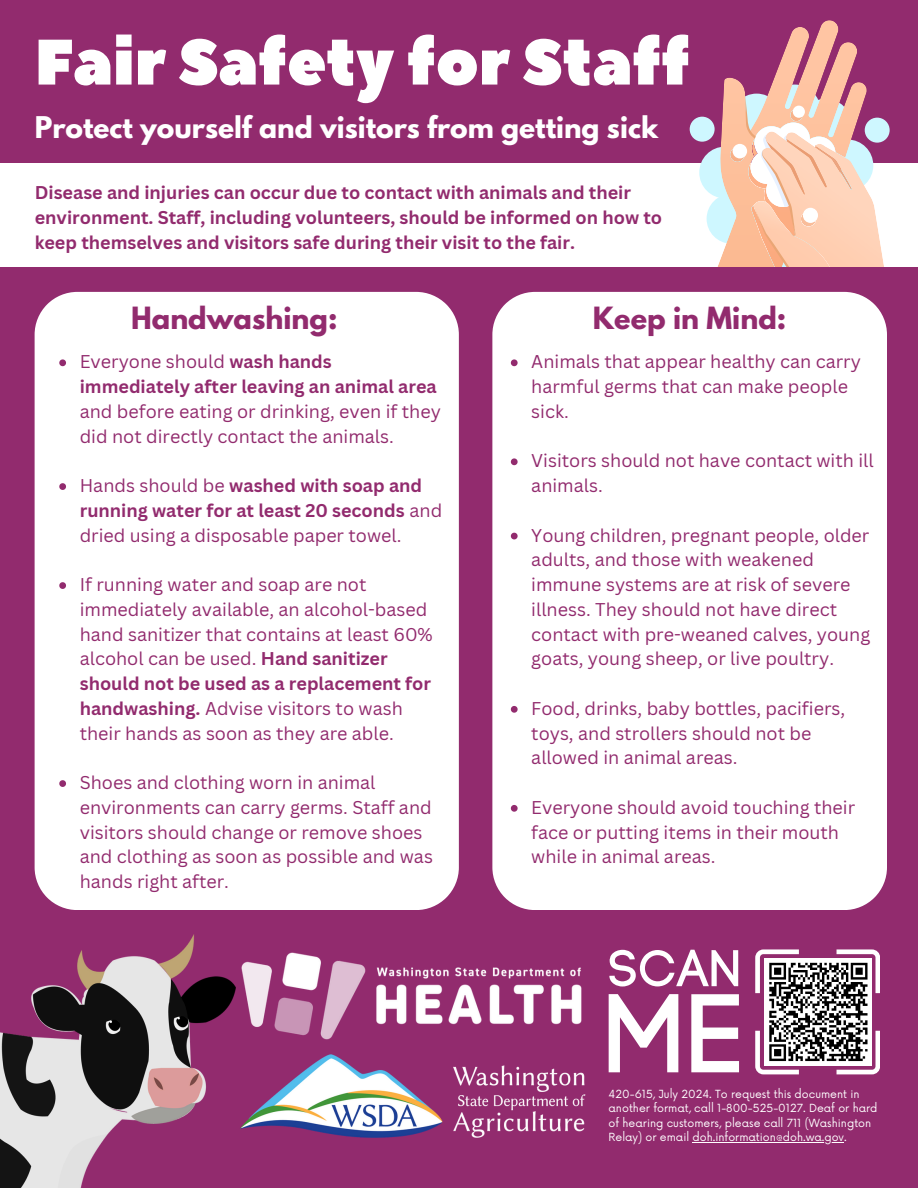
<style>
.page{position:relative;width:918px;height:1188px;background:#922b6e}
.page>*{position:absolute;margin:0;border:0;box-sizing:border-box;transform-origin:0 0}
.t1{font:64.2px "Peace Sans";color:#fff}
.t2{font:700 27.15px "League Spartan";color:#922b6e}
.t3{font:700 26.55px "League Spartan";color:#fff}
.t4{font:18px/24.8px "Canva Sans";color:#922b6e}
.t5{font:700 18px/24.8px "Canva Sans";color:#922b6e}
.t6{font:10.95px/14.5px "Now";color:#fff}
.s1{font-weight:700}
</style>
<div class="page">
<div style="left:0;top:163px;width:918px;height:104px;background:#fff"></div>
<svg style="left:707px;top:194px;width:49px;height:50px;background:#dfe0d6"></svg>
<div style="left:865px;top:118px;width:25px;height:25px;background:#cef7ff;border-radius:50%"></div>
<div style="left:690px;top:117px;width:25px;height:25px;background:#cef7ff;border-radius:50%"></div>
<svg style="left:699px;top:147px;width:52px;height:51px;background:#e5dbcd"></svg>
<div style="left:731px;top:94px;width:51px;height:51px;background:#fec39f;border-radius:50%"></div>
<div style="left:822px;top:140px;width:51px;height:51px;background:#cef7ff;border-radius:50%"></div>
<svg style="left:769px;top:85px;width:51px;height:51px"></svg>
<svg style="left:822px;top:20px;width:15px;height:4px"></svg>
<svg style="left:730px;top:147px;width:15px;height:15px"></svg>
<div style="left:733px;top:144px;width:14px;height:14px;background:#fff;border-radius:50%"></div>
<svg style="left:745px;top:95px;width:116px;height:171px;background:#f8ceb5"></svg>
<div style="left:803px;top:208px;width:15px;height:15px;background:#fff;border-radius:50%"></div>
<div style="left:35px;top:292px;width:424px;height:618px;background:#fff"></div>
<div style="left:492px;top:292px;width:395px;height:618px;background:#fff"></div>
<img style="left:235px;top:952px;width:347px;height:88px">
<svg style="left:609px;top:950px;width:129px;height:37px"></svg>
<svg style="left:609px;top:994px;width:69px;height:78px"></svg>
<svg style="left:691px;top:994px;width:48px;height:78px"></svg>
<img style="left:240px;top:1054px;width:346px;height:84px">
<svg style="left:755px;top:949px;width:125px;height:125px;background:#9d8d97"></svg>
<img style="left:0;top:935px;width:235px;height:253px">
<svg style="left:59px;top:359px;width:7px;height:7px"></svg>
<svg style="left:59px;top:483px;width:7px;height:7px"></svg>
<svg style="left:59px;top:582px;width:7px;height:7px"></svg>
<svg style="left:59px;top:780px;width:7px;height:7px"></svg>
<svg style="left:511px;top:359px;width:7px;height:7px"></svg>
<svg style="left:511px;top:458px;width:7px;height:7px"></svg>
<svg style="left:511px;top:533px;width:7px;height:6px"></svg>
<svg style="left:511px;top:706px;width:7px;height:7px"></svg>
<svg style="left:511px;top:805px;width:7px;height:7px"></svg>
<hr style="left:693px;top:1142px;width:151px;height:1px;background:#fff">
<h3 class="t1" style="left:35px;top:20px;width:657px">Fair Safety for Staff</h3>
<h2 class="t3" style="left:35px;top:115px;width:625px">Protect yourself and visitors from getting sick</h2>
<p class="t5" style="left:35px;top:180px;width:629px">Disease and injuries can occur due to contact with animals and their environment. Staff, including volunteers, should be informed on how to keep themselves and visitors safe during their visit to the fair.</p>
<p class="t2" style="left:131px;top:304px;width:208px">Handwashing:</p>
<p class="t4" style="left:80px;top:349px;width:363px">Everyone should <span class="s1">wash hands immediately after leaving an animal area </span>and before eating or drinking, even if they did not directly contact the animals.</p>
<p class="t4" style="left:80px;top:473px;width:364px">Hands should be <span class="s1">washed with soap and running water for at least 20 seconds</span> and dried using a disposable paper towel.</p>
<h2 class="t4" style="left:80px;top:572px;width:355px">If running water and soap are not immediately available, an alcohol-based hand sanitizer that contains at least 60% alcohol can be used. <span class="s1">Hand sanitizer should not be used as a replacement for handwashing.</span> Advise visitors to wash their hands as soon as they are able.</h2>
<p class="t4" style="left:80px;top:770px;width:355px">Shoes and clothing worn in animal environments can carry germs. Staff and visitors should change or remove shoes and clothing as soon as possible and was hands right after.</p>
<p class="t2" style="left:593px;top:304px;width:195px">Keep in Mind:</p>
<p class="t4" style="left:531px;top:349px;width:331px">Animals that appear healthy can carry harmful germs that can make people sick.</p>
<p class="t4" style="left:531px;top:448px;width:344px">Visitors should not have contact with ill animals.</p>
<p class="t4" style="left:531px;top:522px;width:340px">Young children, pregnant people, older adults, and those with weakened immune systems are at risk of severe illness. They should not have direct contact with pre-weaned calves, young goats, young sheep, or live poultry.</p>
<p class="t4" style="left:531px;top:696px;width:315px">Food, drinks, baby bottles, pacifiers, toys, and strollers should not be allowed in animal areas.</p>
<p class="t4" style="left:531px;top:795px;width:325px">Everyone should avoid touching their face or putting items in their mouth while in animal areas.</p>
<p class="t6" style="left:609px;top:1087px;width:270px">420-615, July 2024. To request this document in another format, call 1-800-525-0127. Deaf or hard of hearing customers, please call 711 (Washington Relay) or email doh.information@doh.wa.gov.</p>
</div>
